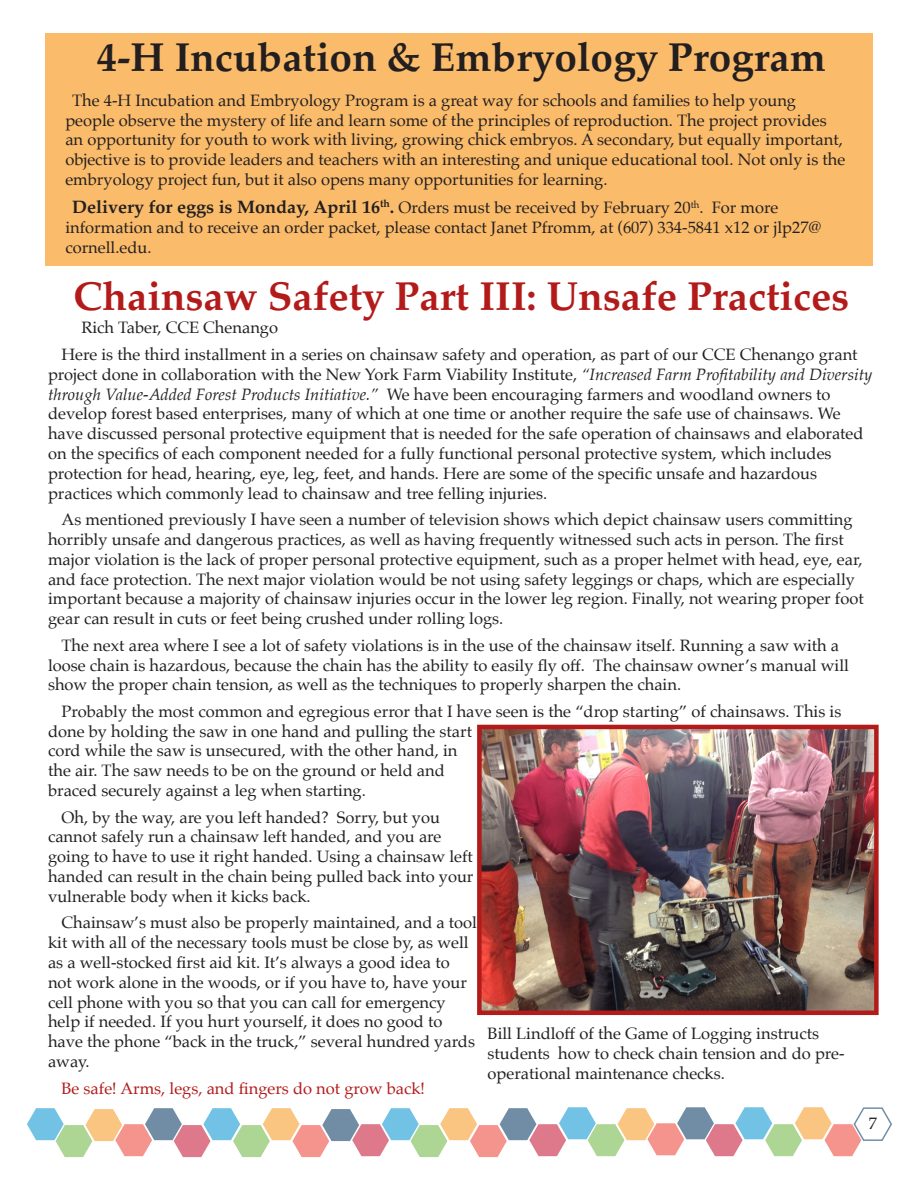
<style>
.page{position:relative;width:918px;height:1188px;background:#fff}
.page>*{position:absolute;margin:0;border:0;box-sizing:border-box;transform-origin:0 0}
.t1{font:700 40.5px "Palatino";color:#b31b1b}
.t2{font:700 40.5px "Palatino";color:#231f20}
.t3{font:16.5px/19.8px "Palatino";color:#231f20}
.t4{font:16.5px "Palatino";color:#b31b1b}
.s1{font-weight:700;font-size:18px}
.s2{font-style:italic}
</style>
<div class="page">
<svg style="left:27px;top:1107px;width:865px;height:50px"></svg>
<img style="left:482px;top:730px;width:392px;height:280px">
<div style="left:477px;top:725px;width:402px;height:290px;border:4px solid #b31b1b"></div>
<div style="left:45px;top:33px;width:828px;height:233px;background:#fabb6a"></div>
<p class="t2" style="left:97px;top:22px;width:731px">4-H Incubation &amp; Embryology Program</p>
<p class="t3" style="left:65px;top:90px;width:782px;text-indent:7px">The 4-H Incubation and Embryology Program is a great way for schools and families to help young people observe the mystery of life and learn some of the principles of reproduction. The project provides an opportunity for youth to work with living, growing chick embryos. A secondary, but equally important, objective is to provide leaders and teachers with an interesting and unique educational tool. Not only is the embryology project fun, but it also opens many opportunities for learning.</p>
<p class="t3" style="left:65px;top:198px;width:757px;text-indent:7px"><span class="s1">Delivery for eggs is Monday, April 16</span><sup>th</sup><span class="s1">.</span> Orders must be received by February 20<sup>th</sup>. For more information and to receive an order packet, please contact Janet Pfromm, at (607) 334-5841 x12 or jlp27@ cornell.edu.</p>
<p class="t1" style="left:73px;top:261px;width:778px">Chainsaw Safety Part III: Unsafe Practices</p>
<p class="t3" style="left:81px;top:317px;width:198px">Rich Taber, CCE Chenango</p>
<p class="t3" style="left:48px;top:344px;width:826px;text-indent:14px">Here is the third installment in a series on chainsaw safety and operation, as part of our CCE Chenango grant project done in collaboration with the New York Farm Viability Institute, <span class="s2">“Increased Farm Profitability and Diversity through Value-Added Forest Products Initiative.”</span> We have been encouraging farmers and woodland owners to develop forest based enterprises, many of which at one time or another require the safe use of chainsaws. We have discussed personal protective equipment that is needed for the safe operation of chainsaws and elaborated on the specifics of each component needed for a fully functional personal protective system, which includes protection for head, hearing, eye, leg, feet, and hands. Here are some of the specific unsafe and hazardous practices which commonly lead to chainsaw and tree felling injuries.</p>
<p class="t3" style="left:48px;top:510px;width:817px;text-indent:14px">As mentioned previously I have seen a number of television shows which depict chainsaw users committing horribly unsafe and dangerous practices, as well as having frequently witnessed such acts in person. The first major violation is the lack of proper personal protective equipment, such as a proper helmet with head, eye, ear, and face protection. The next major violation would be not using safety leggings or chaps, which are especially important because a majority of chainsaw injuries occur in the lower leg region. Finally, not wearing proper foot gear can result in cuts or feet being crushed under rolling logs.</p>
<p class="t3" style="left:48px;top:635px;width:802px;text-indent:14px">The next area where I see a lot of safety violations is in the use of the chainsaw itself. Running a saw with a loose chain is hazardous, because the chain has the ability to easily fly off. The chainsaw owner’s manual will show the proper chain tension, as well as the techniques to properly sharpen the chain.</p>
<p class="t3" style="left:48px;top:701px;width:795px;text-indent:14px">Probably the most common and egregious error that I have seen is the “drop starting” of chainsaws. This is done by holding the saw in one hand and pulling the start<br>cord while the saw is unsecured, with the other hand, in<br>the air. The saw needs to be on the ground or held and<br>braced securely against a leg when starting.</p>
<p class="t3" style="left:48px;top:807px;width:427px;text-indent:14px">Oh, by the way, are you left handed? Sorry, but you cannot safely run a chainsaw left handed, and you are going to have to use it right handed. Using a chainsaw left handed can result in the chain being pulled back into your vulnerable body when it kicks back.</p>
<p class="t3" style="left:48px;top:913px;width:431px;text-indent:14px">Chainsaw’s must also be properly maintained, and a tool kit with all of the necessary tools must be close by, as well as a well-stocked first aid kit. It’s always a good idea to not work alone in the woods, or if you have to, have your cell phone with you so that you can call for emergency help if needed. If you hurt yourself, it does no good to have the phone “back in the truck,” several hundred yards away.</p>
<p class="t4" style="left:62px;top:1074px;width:365px">Be safe! Arms, legs, and fingers do not grow back!</p>
<p class="t3" style="left:488px;top:1024px;width:358px">Bill Lindloff of the Game of Logging instructs students how to check chain tension and do pre&shy;operational maintenance checks.</p>
<p class="t3" style="left:869px;top:1113px;width:10px">7</p>
</div>
